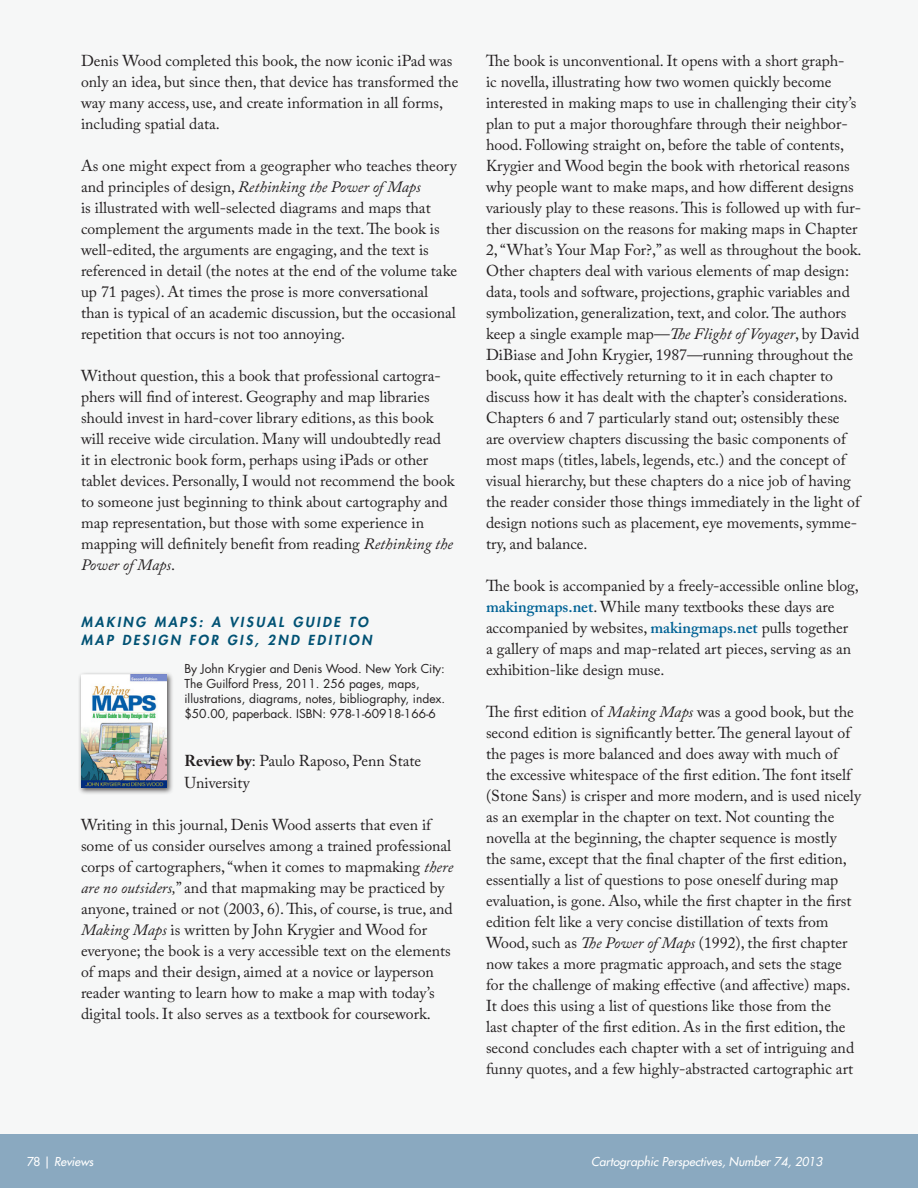
<style>
.page{position:relative;width:918px;height:1188px;background:#fff}
.page>*{position:absolute;margin:0;border:0;box-sizing:border-box;transform-origin:0 0}
.Body_Text{font:15.75px/21px "Adobe Caslon Pro";color:#231f20}
.Lesser_Header{font:italic 800 13.5px/18px "Futura Std";letter-spacing:.18em;color:#015274}
.Review_Metadata{font:12px/15px "Futura Std";color:#231f20}
.t1{font:italic 500 12px "Futura Std";color:#fff}
.s1{font-style:italic}
.s2{font-weight:700}
.s3{font-weight:600;color:#006295}
.s4{font-style:normal}
</style>
<div class="page">
<div style="left:0;top:1134px;width:918px;height:54px;background:#8aa9c0"></div>
<div style="left:0;top:0;width:918px;height:1134px;background:#f6f7f7"></div>
<div style="left:78px;top:671px;width:96px;height:124px;background:#231f20;opacity:.75"></div>
<img style="left:81px;top:674px;width:85px;height:114px">
<p class="Body_Text" style="left:81px;top:50px;width:379px">Denis Wood completed this book, the now iconic iPad was only an idea, but since then, that device has transformed the way many access, use, and create information in all forms, including spatial data.</p>
<p class="Body_Text" style="left:81px;top:155px;width:378px">As one might expect from a geographer who teaches theory and principles of design, <span class="s1">Rethinking the Power of Maps<br></span>is illustrated with well-selected diagrams and maps that complement the arguments made in the text. The book is well-edited, the arguments are engaging, and the text is referenced in detail (the notes at the end of the volume take up 71 pages). At times the prose is more conversational than is typical of an academic discussion, but the occasional repetition that occurs is not too annoying.</p>
<p class="Body_Text" style="left:81px;top:365px;width:375px">Without question, this a book that professional cartogra&shy;phers will find of interest. Geography and map libraries should invest in hard-cover library editions, as this book will receive wide circulation. Many will undoubtedly read<br>it in electronic book form, perhaps using iPads or other tablet devices. Personally, I would not recommend the book to someone just beginning to think about cartography and map representation, but those with some experience in mapping will definitely benefit from reading <span class="s1">Rethinking the Power of Maps</span>.</p>
<p class="Lesser_Header" style="left:81px;top:613px;width:292px">MAKING MAPS: A VISUAL GUIDE TO<br>MAP DESIGN FOR GIS, 2ND EDITION</p>
<p class="Review_Metadata" style="left:184px;top:661px;width:262px">By John Krygier and Denis Wood. New York City:<br>The Guilford Press, 2011. 256 pages, maps, illustrations, diagrams, notes, bibliography, index. $50.00, paperback. ISBN: 978-1-60918-166-6</p>
<p class="Body_Text" style="left:184px;top:750px;width:238px;line-height:21.6px"><span class="s2">Review by</span>: Paulo Raposo, Penn State<br>University</p>
<p class="Body_Text" style="left:81px;top:814px;width:374px">Writing in this journal, Denis Wood asserts that even if some of us consider ourselves among a trained professional corps of cartographers, “when it comes to mapmaking <span class="s1">there are no outsiders,</span>” and that mapmaking may be practiced by anyone, trained or not (2003, 6). This, of course, is true, and <span class="s1">Making Maps</span> is written by John Krygier and Wood for everyone; the book is a very accessible text on the elements of maps and their design, aimed at a novice or layperson reader wanting to learn how to make a map with today’s digital tools. It also serves as a textbook for coursework.</p>
<p class="Body_Text" style="left:486px;top:50px;width:377px">The book is unconventional. It opens with a short graph-<br>ic novella, illustrating how two women quickly become interested in making maps to use in challenging their city’s plan to put a major thoroughfare through their neighbor&shy;hood. Following straight on, before the table of contents, Krygier and Wood begin the book with rhetorical reasons why people want to make maps, and how different designs variously play to these reasons. This is followed up with fur&shy;ther discussion on the reasons for making maps in Chapter 2, “What’s Your Map For?,” as well as throughout the book.<br>Other chapters deal with various elements of map design: data, tools and software, projections, graphic variables and symbolization, generalization, text, and color. The authors keep a single example map—<span class="s1">The Flight of Voyager</span>, by David DiBiase and John Krygier, 1987—running throughout the book, quite effectively returning to it in each chapter to discuss how it has dealt with the chapter’s considerations.<br>Chapters 6 and 7 particularly stand out; ostensibly these are overview chapters discussing the basic components of most maps (titles, labels, legends, etc.) and the concept of visual hierarchy, but these chapters do a nice job of having the reader consider those things immediately in the light of design notions such as placement, eye movements, symme&shy;try, and balance.</p>
<p class="Body_Text" style="left:486px;top:575px;width:374px">The book is accompanied by a freely-accessible online blog, <span class="s3">makingmaps.net</span>. While many textbooks these days are accompanied by websites, <span class="s3">makingmaps.net</span> pulls together a gallery of maps and map-related art pieces, serving as an exhibition-like design muse.</p>
<p class="Body_Text" style="left:486px;top:701px;width:376px">The first edition of <span class="s1">Making Maps</span> was a good book, but the second edition is significantly better. The general layout of the pages is more balanced and does away with much of the excessive whitespace of the first edition. The font itself (Stone Sans) is crisper and more modern, and is used nicely as an exemplar in the chapter on text. Not counting the novella at the beginning, the chapter sequence is mostly<br>the same, except that the final chapter of the first edition, essentially a list of questions to pose oneself during map evaluation, is gone. Also, while the first chapter in the first edition felt like a very concise distillation of texts from Wood, such as <span class="s1">The Power of Maps</span> (1992), the first chapter now takes a more pragmatic approach, and sets the stage for the challenge of making effective (and affective) maps.<br>It does this using a list of questions like those from the<br>last chapter of the first edition. As in the first edition, the second concludes each chapter with a set of intriguing and funny quotes, and a few highly-abstracted cartographic art</p>
<p class="t1" style="left:27px;top:1154px;width:68px"><span class="s4">78 |</span> Reviews</p>
<p class="t1" style="left:591px;top:1154px;width:233px">Cartographic Perspectives, Number 74, 2013</p>
</div>
